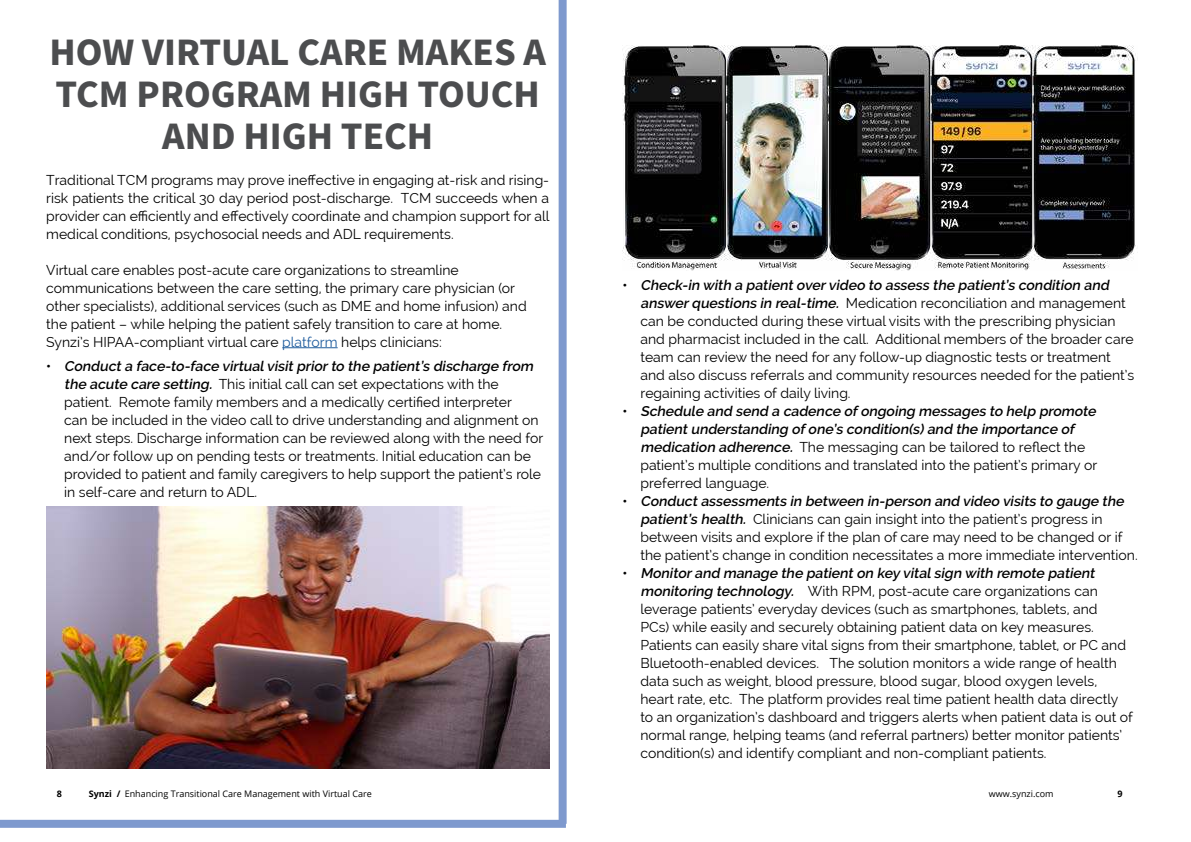
<style>
.page{position:relative;width:1191px;height:842px;background:#fff}
.page>*{position:absolute;margin:0;border:0;box-sizing:border-box;transform-origin:0 0}
.t1{font:700 39px/42px "Source Sans Pro";color:#4c4d4f;text-align:center}
.t2{font:14px/18px "Raleway";color:#000}
.t3{font:italic 600 14px/18px "Raleway";color:#000}
.t4{font:9px "Open Sans";color:#000}
.t5{font:700 9px "Open Sans";color:#000}
.s1{color:#205d9e}
.s2{font-weight:600}
.s3{font-weight:600;font-style:italic}
.s4{font-style:normal}
.s5{font-weight:400;font-style:normal}
.s6{font-weight:700}
</style>
<div class="page">
<div style="left:0;top:820px;width:566px;height:8px;background:#7e99ce"></div>
<div style="left:558px;top:0;width:8px;height:824px;background:#7e99ce"></div>
<hr style="left:282px;top:347px;width:56px;height:1px;background:#205d9e">
<img style="left:46px;top:506px;width:503px;height:262px">
<img style="left:622px;top:45px;width:514px;height:226px">
<h1 class="t1" style="left:49px;top:35px;width:498px">HOW VIRTUAL CARE MAKES A<br>TCM PROGRAM HIGH TOUCH<br>AND HIGH TECH</h1>
<p class="t2" style="left:46px;top:171px;width:505px;text-align:justify">Traditional TCM programs may prove ineffective in engaging at-risk and rising&shy;risk patients the critical 30 day period post-discharge. TCM succeeds when a provider can efficiently and effectively coordinate and champion support for all medical conditions, psychosocial needs and ADL requirements.</p>
<p class="t2" style="left:46px;top:262px;width:482px">Virtual care enables post-acute care organizations to streamline communications between the care setting, the primary care physician (or other specialists), additional services (such as DME and home infusion) and the patient – while helping the patient safely transition to care at home.<br>Synzi’s HIPAA-compliant virtual care <span class="s1">platform</span> helps clinicians:</p>
<p class="t2" style="left:64px;top:358px;width:480px;text-indent:-18px"><span class="s2">•</span> <span class="s3">Conduct a face-to-face virtual visit priorto the patient’s discharge from the acute care setting.</span> This initial call can set expectations with the patient. Remote family members and a medically certified interpreter<br>can be included in the video call to drive understanding and alignment on next steps. Discharge information can be reviewed along with the need for and/or follow up on pending tests or treatments. Initial education can be provided to patient and family caregivers to help support the patient’s role in self-care and return to ADL.</p>
<p class="t2" style="left:640px;top:276px;width:495px;text-indent:-18px"><span class="s2">•</span> <span class="s3">Check-in with a patient overvideo to assess the patient’s condition and answerquestions in real-time.</span> Medication reconciliation and management can be conducted during these virtual visits with the prescribing physician and pharmacist included in the call. Additional members of the broader care team can review the need for any follow-up diagnostic tests or treatment and also discuss referrals and community resources needed for the patient’s regaining activities of daily living.</p>
<p class="t3" style="left:640px;top:403px;width:459px;text-indent:-18px"><span class="s4">•</span> Schedule and send a cadence of ongoing messages to help promote patient understanding of one’s condition(s) and the importance of medication adherence. <span class="s5">The messaging can be tailored to reflect the patient’s multiple conditions and translated into the patient’s primary or preferred language.</span></p>
<p class="t2" style="left:640px;top:492px;width:499px;text-indent:-18px"><span class="s2">•</span> <span class="s3">Conduct assessments in between in-person and video visits to gauge the patient’s health.</span> Clinicians can gain insight into the patient’s progress in between visits and explore if the plan of care may need to be changed or if the patient’s change in condition necessitates a more immediate intervention.</p>
<p class="t2" style="left:640px;top:564px;width:494px;text-indent:-18px"><span class="s2">•</span> <span class="s3">Monitorand manage the patient on key vital sign with remote patient monitoring technology.</span> With RPM, post-acute care organizations can leverage patients’ everyday devices (such as smartphones, tablets, and<br>PCs) while easily and securely obtaining patient data on key measures.<br>Patients can easily share vital signs from their smartphone, tablet, or PC and Bluetooth-enabled devices. The solution monitors a wide range of health data such as weight, blood pressure, blood sugar, blood oxygen levels, heart rate, etc. The platform provides real time patient health data directly to an organization’s dashboard and triggers alerts when patient data is out of normal range, helping teams (and referral partners) better monitor patients’ condition(s) and identify compliant and non-compliant patients.</p>
<p class="t5" style="left:57px;top:789px;width:7px">8</p>
<p class="t4" style="left:89px;top:791px;width:284px"><span class="s6">Synzi /</span> Enhancing Transitional Care Management with Virtual Care</p>
<p class="t4" style="left:988px;top:791px;width:66px">www.synzi.com</p>
<p class="t5" style="left:1117px;top:789px;width:7px">9</p>
</div>
